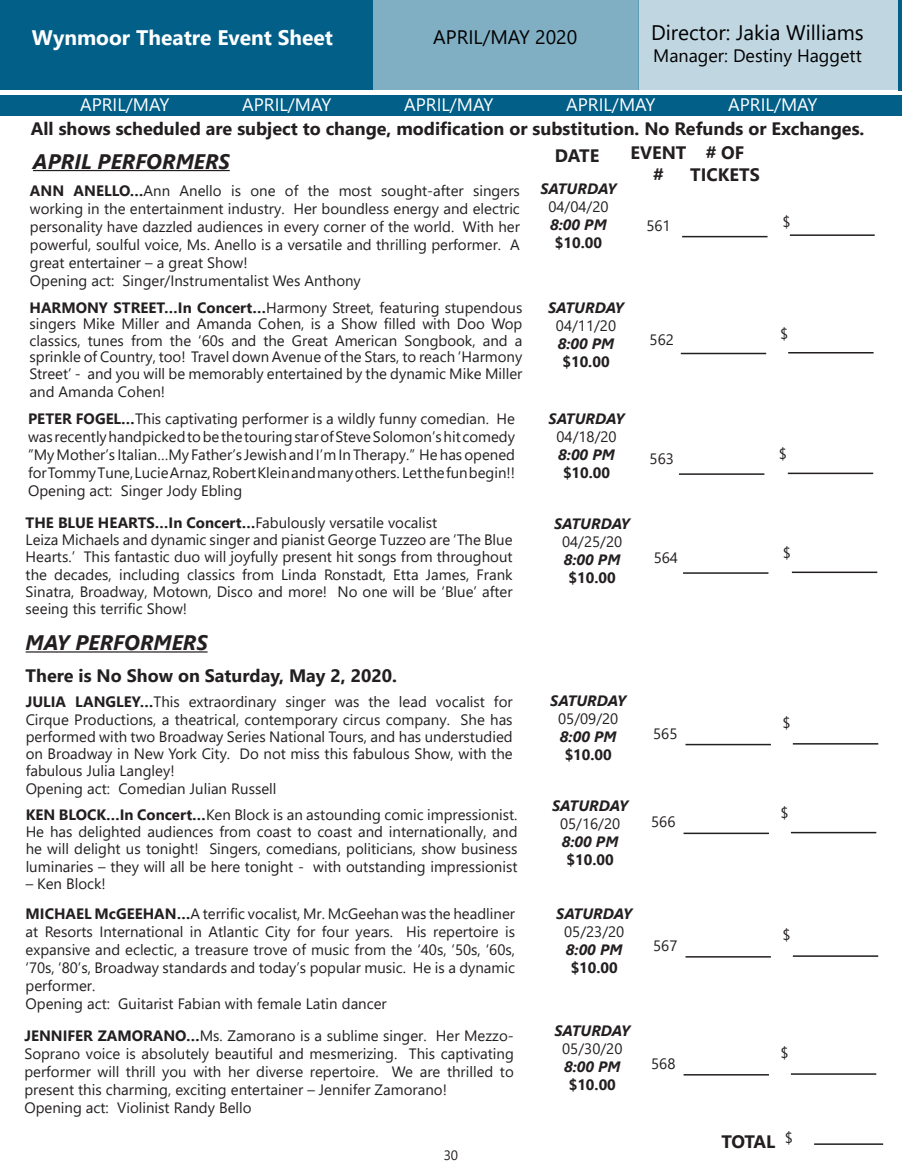
<style>
.page{position:relative;width:902px;height:1172px;background:#fff}
.page>*{position:absolute;margin:0;border:0;box-sizing:border-box;transform-origin:0 0}
.t1{font:italic 700 21px "Segoe UI";color:#231f20}
.t2{font:700 21px "Segoe UI";color:#fff}
.t3{font:21px "Segoe UI";color:#010001}
.t4{font:19.5px "Segoe UI";color:#010001}
.t5{font:700 18px "Segoe UI";color:#231f20}
.t6{font:18px "Segoe UI";color:#fff}
.t7{font:18px "Segoe UI";color:#010001}
.t8{font:15px/18px "Segoe UI";color:#231f20;text-align:justify}
.t9{font:italic 700 15px "Segoe UI";color:#231f20}
.t10{font:700 15px "Segoe UI";color:#231f20}
.t11{font:13.5px "Segoe UI";color:#231f20}
.s1{font-weight:700}
</style>
<div class="page">
<div style="left:0;top:95px;width:902px;height:21px;background:#015f88"></div>
<div style="left:0;top:0;width:372px;height:90px;background:#015f88"></div>
<div style="left:371px;top:0;width:268px;height:90px;background:#80afc3"></div>
<div style="left:638px;top:0;width:264px;height:90px;background:#c0d7e1"></div>
<hr style="left:33px;top:170px;width:197px;height:1px;background:#231f20">
<hr style="left:814px;top:1143px;width:69px;height:2px;background:#231f20">
<hr style="left:898px;top:0;width:4px;height:90px;background:#015f88">
<hr style="left:790px;top:234px;width:85px;height:2px;background:#231f20">
<hr style="left:682px;top:236px;width:85px;height:1px;background:#231f20">
<hr style="left:681px;top:353px;width:85px;height:1px;background:#231f20">
<hr style="left:788px;top:352px;width:85px;height:1px;background:#231f20">
<hr style="left:679px;top:473px;width:85px;height:2px;background:#231f20">
<hr style="left:788px;top:473px;width:85px;height:1px;background:#231f20">
<hr style="left:685px;top:744px;width:86px;height:1px;background:#231f20">
<hr style="left:793px;top:743px;width:85px;height:2px;background:#231f20">
<hr style="left:683px;top:833px;width:86px;height:1px;background:#231f20">
<hr style="left:791px;top:832px;width:85px;height:1px;background:#231f20">
<hr style="left:685px;top:956px;width:86px;height:2px;background:#231f20">
<hr style="left:793px;top:955px;width:85px;height:2px;background:#231f20">
<hr style="left:683px;top:572px;width:85px;height:2px;background:#231f20">
<hr style="left:792px;top:572px;width:85px;height:1px;background:#231f20">
<hr style="left:26px;top:651px;width:182px;height:2px;background:#231f20">
<hr style="left:683px;top:1074px;width:86px;height:1px;background:#231f20">
<hr style="left:791px;top:1073px;width:85px;height:2px;background:#231f20">
<p class="t2" style="left:32px;top:18px;width:303px">Wynmoor Theatre Event Sheet</p>
<p class="t4" style="left:433px;top:19px;width:146px">APRIL/MAY 2020</p>
<p class="t3" style="left:651px;top:13px;width:214px">Director: Jakia Williams</p>
<p class="t7" style="left:653px;top:39px;width:210px">Manager: Destiny Haggett</p>
<p class="t6" style="left:80px;top:88px;width:91px">APRIL/MAY</p>
<p class="t6" style="left:242px;top:88px;width:91px">APRIL/MAY</p>
<p class="t6" style="left:404px;top:88px;width:91px">APRIL/MAY</p>
<p class="t6" style="left:566px;top:88px;width:91px">APRIL/MAY</p>
<p class="t6" style="left:728px;top:88px;width:91px">APRIL/MAY</p>
<p class="t5" style="left:31px;top:112px;width:835px">All shows scheduled are subject to change, modification or substitution. No Refunds or Exchanges.</p>
<p class="t1" style="left:33px;top:141px;width:198px">APRIL PERFORMERS</p>
<p class="t5" style="left:555px;top:138px;width:46px">DATE</p>
<p class="t8" style="left:30px;top:181px;width:491px"><span class="s1">ANN ANELLO…</span>Ann Anello is one of the most sought-after singers working in the entertainment industry. Her boundless energy and electric personality have dazzled audiences in every corner of the world. With her powerful, soulful voice, Ms. Anello is a versatile and thrilling performer. A great entertainer – a great Show!</p>
<p class="t8" style="left:30px;top:271px;width:332px">Opening act: Singer/Instrumentalist Wes Anthony</p>
<p class="t9" style="left:540px;top:175px;width:77px">SATURDAY</p>
<p class="t8" style="left:548px;top:196px;width:62px">04/04/20</p>
<p class="t9" style="left:550px;top:211px;width:58px">8:00 PM</p>
<p class="t10" style="left:555px;top:229px;width:49px">$10.00</p>
<p class="t5" style="left:706px;top:136px;width:40px"># OF</p>
<p class="t5" style="left:690px;top:157px;width:71px">TICKETS</p>
<p class="t5" style="left:630px;top:136px;width:58px">EVENT</p>
<p class="t5" style="left:653px;top:157px;width:12px">#</p>
<p class="t8" style="left:646px;top:215px;width:26px">561</p>
<p class="t8" style="left:30px;top:298px;width:494px;line-height:16.5px"><span class="s1">HARMONY STREET…In Concert…</span>Harmony Street, featuring stupendous singers Mike Miller and Amanda Cohen, is a Show filled with Doo Wop classics, tunes from the ‘60s and the Great American Songbook, and a sprinkle of Country, too! Travel down Avenue of the Stars, to reach ‘Harmony Street’ - and you will be memorably entertained by the dynamic Mike Miller</p>
<p class="t8" style="left:30px;top:381px;width:137px">and Amanda Cohen!</p>
<p class="t8" style="left:28px;top:408px;width:488px"><span class="s1">PETER FOGEL…</span>This captivating performer is a wildly funny comedian. He was recently handpicked to be the touring star of Steve Solomon’s hit comedy ”My Mother’s Italian…My Father’s Jewish and I’m In Therapy.” He has opened for Tommy Tune, Lucie Arnaz, Robert Klein and many others. Let the fun begin!!<br>Opening act: Singer Jody Ebling</p>
<p class="t8" style="left:26px;top:512px;width:413px"><span class="s1">THE BLUE HEARTS…In Concert…</span>Fabulously versatile vocalist</p>
<p class="t8" style="left:26px;top:530px;width:488px;line-height:17.2px">Leiza Michaels and dynamic singer and pianist George Tuzzeo are ‘The Blue Hearts.’ This fantastic duo will joyfully present hit songs from throughout the decades, including classics from Linda Ronstadt, Etta James, Frank Sinatra, Broadway, Motown, Disco and more! No one will be ‘Blue’ after seeing this terrific Show!</p>
<p class="t1" style="left:26px;top:623px;width:183px">MAY PERFORMERS</p>
<p class="t5" style="left:26px;top:659px;width:373px">There is No Show on Saturday, May 2, 2020.</p>
<p class="t8" style="left:26px;top:692px;width:488px;line-height:17.2px"><span class="s1">JULIA LANGLEY…</span>This extraordinary singer was the lead vocalist for Cirque Productions, a theatrical, contemporary circus company. She has performed with two Broadway Series National Tours, and has understudied on Broadway in New York City. Do not miss this fabulous Show, with the fabulous Julia Langley!</p>
<p class="t8" style="left:26px;top:778px;width:252px">Opening act: Comedian Julian Russell</p>
<p class="t8" style="left:26px;top:805px;width:493px;line-height:17.2px"><span class="s1">KEN BLOCK…In Concert…</span>Ken Block is an astounding comic impressionist.<br>He has delighted audiences from coast to coast and internationally, and he will delight us tonight! Singers, comedians, politicians, show business luminaries – they will all be here tonight - with outstanding impressionist</p>
<p class="t8" style="left:26px;top:873px;width:82px">– Ken Block!</p>
<p class="t8" style="left:26px;top:903px;width:491px"><span class="s1">MICHAEL McGEEHAN…</span>A terrific vocalist, Mr. McGeehan was the headliner at Resorts International in Atlantic City for four years. His repertoire is expansive and eclectic, a treasure trove of music from the ‘40s, ‘50s, ‘60s, ‘70s, ‘80’s, Broadway standards and today’s popular music. He is a dynamic performer.</p>
<p class="t8" style="left:26px;top:993px;width:363px">Opening act: Guitarist Fabian with female Latin dancer</p>
<p class="t8" style="left:24px;top:1025px;width:491px"><span class="s1">JENNIFER ZAMORANO…</span>Ms. Zamorano is a sublime singer. Her Mezzo-Soprano voice is absolutely beautiful and mesmerizing. This captivating performer will thrill you with her diverse repertoire. We are thrilled to present this charming, exciting entertainer – Jennifer Zamorano!</p>
<p class="t8" style="left:24px;top:1097px;width:229px">Opening act: Violinist Randy Bello</p>
<p class="t9" style="left:548px;top:293px;width:77px">SATURDAY</p>
<p class="t8" style="left:556px;top:315px;width:62px">04/11/20</p>
<p class="t9" style="left:558px;top:329px;width:58px">8:00 PM</p>
<p class="t10" style="left:562px;top:347px;width:49px">$10.00</p>
<p class="t9" style="left:549px;top:405px;width:77px">SATURDAY</p>
<p class="t8" style="left:556px;top:427px;width:62px">04/18/20</p>
<p class="t9" style="left:558px;top:441px;width:58px">8:00 PM</p>
<p class="t10" style="left:563px;top:459px;width:49px">$10.00</p>
<p class="t9" style="left:554px;top:509px;width:77px">SATURDAY</p>
<p class="t8" style="left:562px;top:531px;width:62px">04/25/20</p>
<p class="t9" style="left:564px;top:545px;width:58px">8:00 PM</p>
<p class="t10" style="left:568px;top:563px;width:49px">$10.00</p>
<p class="t8" style="left:649px;top:330px;width:26px">562</p>
<p class="t8" style="left:650px;top:448px;width:26px">563</p>
<p class="t8" style="left:654px;top:547px;width:26px">564</p>
<p class="t9" style="left:550px;top:686px;width:77px">SATURDAY</p>
<p class="t8" style="left:558px;top:708px;width:62px">05/09/20</p>
<p class="t9" style="left:560px;top:722px;width:58px">8:00 PM</p>
<p class="t10" style="left:565px;top:740px;width:49px">$10.00</p>
<p class="t9" style="left:552px;top:792px;width:77px">SATURDAY</p>
<p class="t8" style="left:560px;top:813px;width:62px">05/16/20</p>
<p class="t9" style="left:562px;top:828px;width:58px">8:00 PM</p>
<p class="t10" style="left:566px;top:846px;width:49px">$10.00</p>
<p class="t9" style="left:556px;top:899px;width:77px">SATURDAY</p>
<p class="t8" style="left:564px;top:921px;width:62px">05/23/20</p>
<p class="t9" style="left:566px;top:935px;width:58px">8:00 PM</p>
<p class="t10" style="left:571px;top:953px;width:49px">$10.00</p>
<p class="t8" style="left:653px;top:723px;width:26px">565</p>
<p class="t8" style="left:651px;top:812px;width:26px">566</p>
<p class="t8" style="left:653px;top:935px;width:26px">567</p>
<p class="t9" style="left:554px;top:1017px;width:77px">SATURDAY</p>
<p class="t8" style="left:562px;top:1039px;width:62px">05/30/20</p>
<p class="t9" style="left:564px;top:1053px;width:58px">8:00 PM</p>
<p class="t10" style="left:569px;top:1071px;width:49px">$10.00</p>
<p class="t8" style="left:651px;top:1053px;width:26px">568</p>
<p class="t8" style="left:782px;top:211px;width:10px">$</p>
<p class="t8" style="left:780px;top:323px;width:10px">$</p>
<p class="t8" style="left:779px;top:443px;width:10px">$</p>
<p class="t8" style="left:783px;top:542px;width:10px">$</p>
<p class="t8" style="left:782px;top:712px;width:10px">$</p>
<p class="t8" style="left:780px;top:803px;width:10px">$</p>
<p class="t8" style="left:782px;top:925px;width:10px">$</p>
<p class="t8" style="left:780px;top:1043px;width:10px">$</p>
<p class="t11" style="left:444px;top:1142px;width:16px">30</p>
<p class="t5" style="left:721px;top:1125px;width:55px">TOTAL</p>
<p class="t8" style="left:785px;top:1128px;width:10px">$</p>
</div>
